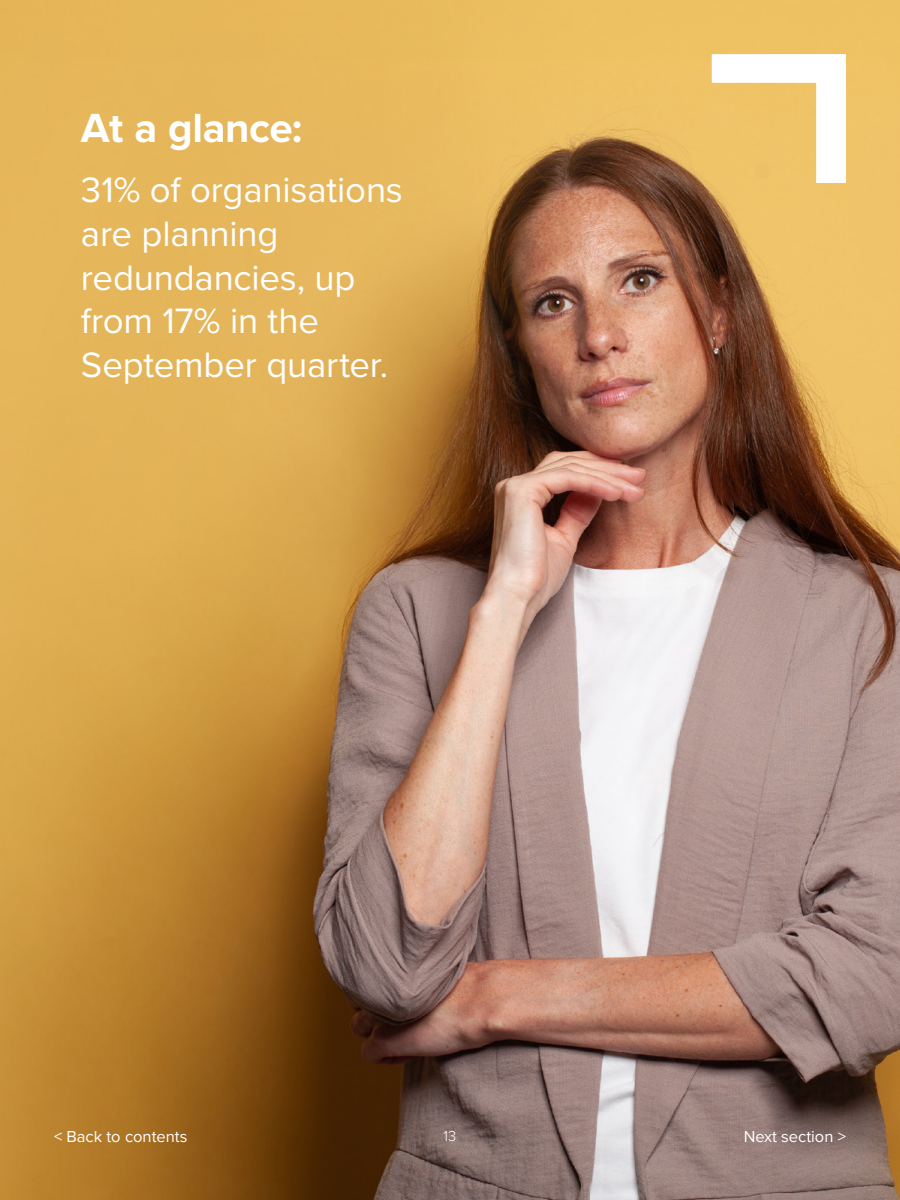
<style>
.page{position:relative;width:900px;height:1200px;background:#fff}
.page>*{position:absolute;margin:0;border:0;box-sizing:border-box;transform-origin:0 0}
.t1{font:700 42.15px "Proxima Nova";letter-spacing:-.01em;color:#fff}
.t2{font:36.6px/43.7px "Proxima Nova";letter-spacing:-.005em;color:#fff}
.t3{font:16.5px "Proxima Nova";color:#fff}
.t4{font:300 15px "Proxima Nova";color:#fff}
</style>
<div class="page">
<img style="left:0;top:0;width:900px;height:1200px">
<svg style="left:712px;top:54px;width:134px;height:129px"></svg>
<p class="t1" style="left:81px;top:110px;width:223px">At a glance:</p>
<p class="t2" style="left:81px;top:170px;width:324px">31% of organisations are planning redundancies, up from 17% in the<br>September quarter.</p>
<p class="t3" style="left:54px;top:1129px;width:135px">&lt; Back to contents</p>
<p class="t4" style="left:444px;top:1129px;width:14px">13</p>
<p class="t3" style="left:744px;top:1129px;width:104px">Next section &gt;</p>
</div>
